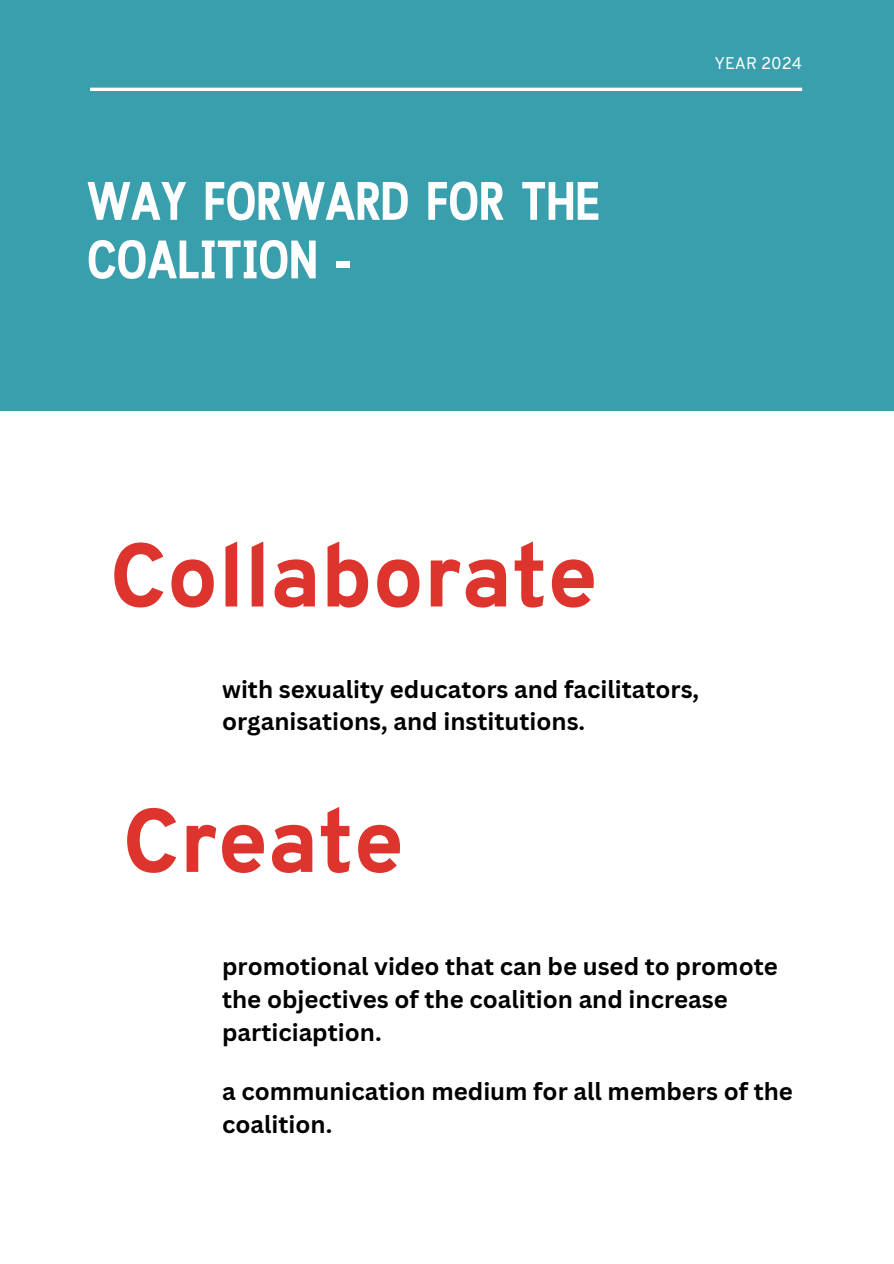
<style>
.page{position:relative;width:894px;height:1264px;background:#fff}
.page>*{position:absolute;margin:0;border:0;box-sizing:border-box;transform-origin:0 0}
.t1{font:800 90px "Overpass";color:#dd352e}
.t2{font:700 54px/58.5px "Cloud Cond";color:#fefefe}
.t3{font:700 24px/32.7px "Canva Sans";color:#000}
.t4{font:16.5px "Overpass";color:#fff}
</style>
<div class="page">
<div style="left:0;top:0;width:893px;height:1263px;background:#399fad"></div>
<div style="left:0;top:411px;width:893px;height:852px;background:#fff"></div>
<hr style="left:90px;top:88px;width:711px;height:3px;background:#fff">
<h2 class="t2" style="left:87px;top:176px;width:514px">WAY FORWARD FOR THE<br>COALITION -</h2>
<p class="t4" style="left:714px;top:56px;width:89px">YEAR 2024</p>
<h1 class="t1" style="left:109px;top:539px;width:490px">Collaborate</h1>
<p class="t3" style="left:222px;top:672px;width:478px">with sexuality educators and facilitators, organisations, and institutions.</p>
<h1 class="t1" style="left:122px;top:804px;width:283px">Create</h1>
<p class="t3" style="left:222px;top:949px;width:557px">promotional video that can be used to promote the objectives of the coalition and increase particiaption.</p>
<p class="t3" style="left:222px;top:1074px;width:572px">a communication medium for all members of the coalition.</p>
</div>
